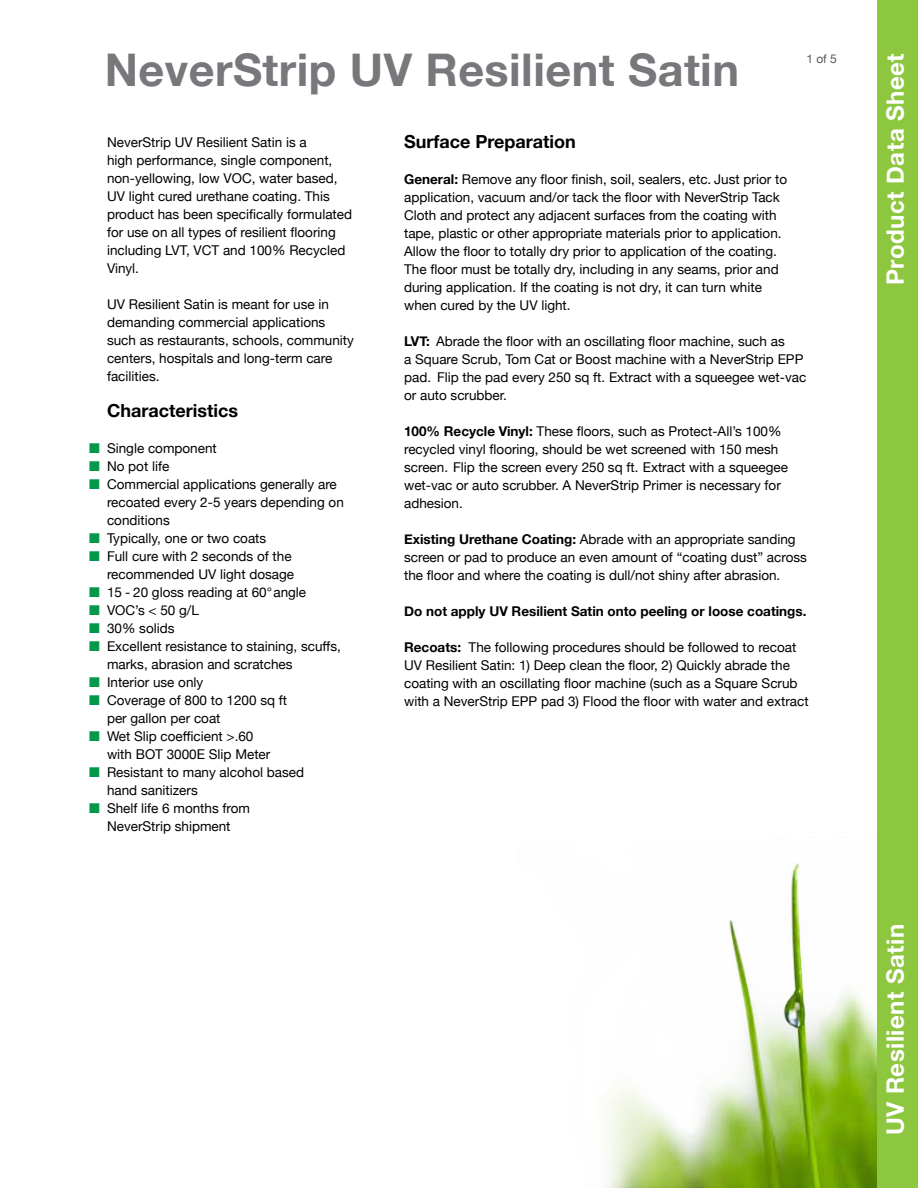
<style>
.page{position:relative;width:918px;height:1188px;background:#fff}
.page>*{position:absolute;margin:0;border:0;box-sizing:border-box;transform-origin:0 0}
.t1{font:700 45px "Helvetica Neue";letter-spacing:.01em;color:#77787b}
.t2{font:700 24px "Helvetica Neue";letter-spacing:.02em;color:#fff}
.t3{font:700 18px "Helvetica Neue";color:#000}
.t4{font:13.5px/18px "Helvetica Neue";color:#000}
.t5{font:700 13.5px "Helvetica Neue";color:#000}
.t6{font:12px "Helvetica Neue";color:#58595b}
.s1{font-weight:700}
</style>
<div class="page">
<img style="left:606px;top:60px;width:272px;height:1128px">
<div style="left:878px;top:0;width:40px;height:1188px;background:#8dc63f"></div>
<h1 class="t1" style="left:105px;top:35px;width:636px">NeverStrip UV Resilient Satin</h1>
<p class="t6" style="left:806px;top:50px;width:32px">1 of 5</p>
<p class="t4" style="left:107px;top:134px;width:247px">NeverStrip UV Resilient Satin is a<br>high performance, single component, non-yellowing, low VOC, water based, UV light cured urethane coating. This product has been specifically formulated for use on all types of resilient flooring including LVT, VCT and 100% Recycled Vinyl.</p>
<p class="t4" style="left:107px;top:296px;width:248px">UV Resilient Satin is meant for use in demanding commercial applications such as restaurants, schools, community centers, hospitals and long-term care facilities.</p>
<h3 class="t3" style="left:107px;top:397px;width:132px">Characteristics</h3>
<p class="t4" style="left:107px;top:440px;width:238px">Single component<br>No pot life<br>Commercial applications generally are recoated every 2-5 years depending on conditions<br>Typically, one or two coats<br>Full cure with 2 seconds of the recommended UV light dosage<br>15 - 20 gloss reading at 60° angle<br>VOC’s &lt; 50 g/L<br>30% solids<br>Excellent resistance to staining, scuffs, marks, abrasion and scratches<br>Interior use only<br>Coverage of 800 to 1200 sq ft<br>per gallon per coat<br>Wet Slip coefficient &gt;.60<br>with BOT 3000E Slip Meter<br>Resistant to many alcohol based<br>hand sanitizers<br>Shelf life 6 months from<br>NeverStrip shipment</p>
<h3 class="t3" style="left:404px;top:127px;width:173px">Surface Preparation</h3>
<p class="t4" style="left:404px;top:171px;width:384px"><span class="s1">General:</span> Remove any floor finish, soil, sealers, etc. Just prior to application, vacuum and/or tack the floor with NeverStrip Tack Cloth and protect any adjacent surfaces from the coating with tape, plastic or other appropriate materials prior to application.<br>Allow the floor to totally dry prior to application of the coating.<br>The floor must be totally dry, including in any seams, prior and during application. If the coating is not dry, it can turn white when cured by the UV light.</p>
<p class="t4" style="left:404px;top:333px;width:404px"><span class="s1">LVT:</span> Abrade the floor with an oscillating floor machine, such as<br>a Square Scrub, Tom Cat or Boost machine with a NeverStrip EPP pad. Flip the pad every 250 sq ft. Extract with a squeegee wet-vac or auto scrubber.</p>
<p class="t4" style="left:404px;top:423px;width:385px"><span class="s1">100% Recycle Vinyl:</span> These floors, such as Protect-All’s 100% recycled vinyl flooring, should be wet screened with 150 mesh screen. Flip the screen every 250 sq ft. Extract with a squeegee wet-vac or auto scrubber. A NeverStrip Primer is necessary for adhesion.</p>
<p class="t4" style="left:404px;top:531px;width:404px"><span class="s1">Existing Urethane Coating:</span> Abrade with an appropriate sanding screen or pad to produce an even amount of “coating dust” across the floor and where the coating is dull/not shiny after abrasion.</p>
<p class="t5" style="left:404px;top:600px;width:404px">Do not apply UV Resilient Satin onto peeling or loose coatings.</p>
<p class="t4" style="left:404px;top:639px;width:406px"><span class="s1">Recoats:</span> The following procedures should be followed to recoat UV Resilient Satin: 1) Deep clean the floor, 2) Quickly abrade the coating with an oscillating floor machine (such as a Square Scrub with a NeverStrip EPP pad 3) Flood the floor with water and extract</p>
<h2 class="t2" style="left:876px;top:285px;width:233px;rotate:-90deg">Product Data Sheet</h2>
<h2 class="t2" style="left:877px;top:1135px;width:213px;rotate:-90deg">UV Resilient Satin</h2>
</div>
